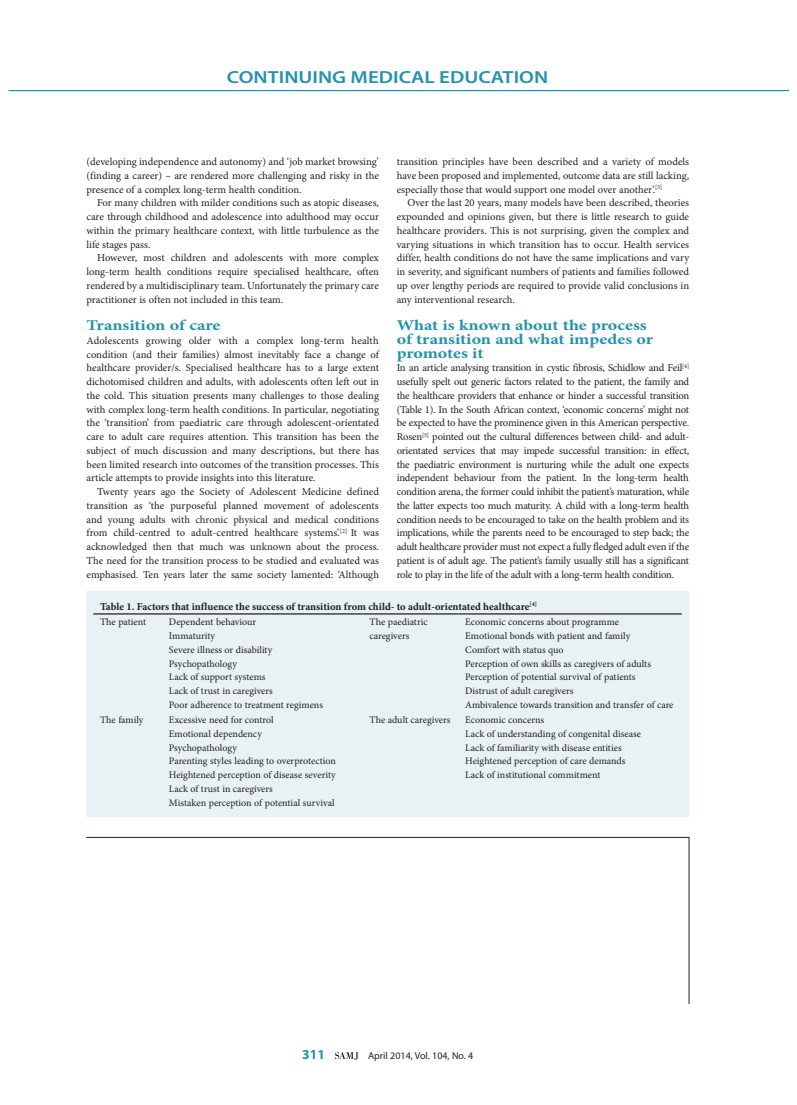
<style>
.page{position:relative;width:797px;height:1105px;background:#fff}
.page>*{position:absolute;margin:0;border:0;box-sizing:border-box;transform-origin:0 0}
.t1{font:600 17.5px "Myriad Pro";color:#2392ae;scale:1.2 1}
.t2{font:700 15px/13.8px "Minion Pro";letter-spacing:-.005em;color:#2392ae;scale:1.2 1}
.t3{font:700 13.75px "Myriad Pro";color:#2392ae}
.t4{font:10.62px/13.8px "Minion Pro";letter-spacing:-.005em;color:#231f20;text-align:justify}
.t5{font:700 10.62px "Minion Pro";color:#231f20}
.t6{font:10px/13.8px "Minion Pro";color:#231f20}
.t7{font:10px "Myriad Pro";color:#231f20}
</style>
<div class="page">
<hr style="left:9px;top:90px;width:779px;height:1px;background:#2392ae">
<svg style="left:86px;top:837px;width:603px;height:167px"></svg>
<svg style="left:335px;top:1052px;width:23px;height:8px"></svg>
<div style="left:86px;top:591px;width:603px;height:226px;background:#e8f1f4"></div>
<hr style="left:93px;top:613px;width:69px;height:1px;background:#231f20">
<hr style="left:162px;top:613px;width:201px;height:1px;background:#231f20">
<hr style="left:363px;top:613px;width:95px;height:1px;background:#231f20">
<hr style="left:458px;top:613px;width:224px;height:1px;background:#231f20">
<h1 class="t1" style="left:227px;top:66px;width:269px">CONTINUING MEDICAL EDUCATION</h1>
<p class="t4" style="left:86px;top:155px;width:294px">(developing independence and autonomy) and ‘job market browsing’ (finding a career) – are rendered more challenging and risky in the presence of a complex long-term health condition.</p>
<p class="t4" style="left:86px;top:196px;width:294px;text-indent:11px">For many children with milder conditions such as atopic diseases, care through childhood and adolescence into adulthood may occur within the primary healthcare context, with little turbulence as the life stages pass.</p>
<p class="t4" style="left:86px;top:251px;width:294px;text-indent:11px">However, most children and adolescents with more complex long-term health conditions require specialised healthcare, often rendered by a multidisciplinary team. Unfortunately the primary care practitioner is often not included in this team.</p>
<h2 class="t2" style="left:86px;top:318px;width:113px">Transition of care</h2>
<p class="t4" style="left:86px;top:334px;width:294px">Adolescents growing older with a complex long-term health condition (and their families) almost inevitably face a change of healthcare provider/s. Specialised healthcare has to a large extent dichotomised children and adults, with adolescents often left out in the cold. This situation presents many challenges to those dealing with complex long-term health conditions. In particular, negotiating the ‘transition’ from paediatric care through adolescent-orientated care to adult care requires attention. This transition has been the subject of much discussion and many descriptions, but there has been limited research into outcomes of the transition processes. This article attempts to provide insights into this literature.</p>
<p class="t4" style="left:86px;top:485px;width:294px;text-indent:11px">Twenty years ago the Society of Adolescent Medicine defined transition as ‘the purposeful planned movement of adolescents and young adults with chronic physical and medical conditions from child-centred to adult-centred healthcare systems’.<sup>[2]</sup> It was acknowledged then that much was unknown about the process.<br>The need for the transition process to be studied and evaluated was emphasised. Ten years later the same society lamented: ‘Although</p>
<p class="t4" style="left:397px;top:155px;width:294px">transition principles have been described and a variety of models have been proposed and implemented, outcome data are still lacking, especially those that would support one model over another’.<sup>[3]</sup></p>
<p class="t4" style="left:397px;top:196px;width:294px;text-indent:11px">Over the last 20 years, many models have been described, theories expounded and opinions given, but there is little research to guide healthcare providers. This is not surprising, given the complex and varying situations in which transition has to occur. Health services differ, health conditions do not have the same implications and vary in severity, and significant numbers of patients and families followed up over lengthy periods are required to provide valid conclusions in any interventional research.</p>
<h2 class="t2" style="left:397px;top:318px;width:215px">What is known about the process of transition and what impedes or promotes it</h2>
<p class="t4" style="left:397px;top:361px;width:294px">In an article analysing transition in cystic fibrosis, Schidlow and Feil<sup>[4] </sup>usefully spelt out generic factors related to the patient, the family and the healthcare providers that enhance or hinder a successful transition (Table 1). In the South African context, ‘economic concerns’ might not be expected to have the prominence given in this American perspective.<br>Rosen<sup>[5]</sup> pointed out the cultural differences between child- and adult&shy;orientated services that may impede successful transition: in effect, the paediatric environment is nurturing while the adult one expects independent behaviour from the patient. In the long-term health condition arena, the former could inhibit the patient’s maturation, while the latter expects too much maturity. A child with a long-term health condition needs to be encouraged to take on the health problem and its implications, while the parents need to be encouraged to step back; the adult healthcare provider must not expect a fully fledged adult even if the patient is of adult age. The patient’s family usually still has a significant role to play in the life of the adult with a long-term health condition.</p>
<p class="t5" style="left:100px;top:599px;width:438px">Table 1. Factors that influence the success of transition from child- to adult-orientated healthcare<sup>[4]</sup></p>
<p class="t6" style="left:100px;top:615px;width:48px">The patient</p>
<p class="t6" style="left:169px;top:615px;width:156px">Dependent behaviour<br>Immaturity<br>Severe illness or disability<br>Psychopathology<br>Lack of support systems<br>Lack of trust in caregivers<br>Poor adherence to treatment regimens</p>
<p class="t6" style="left:369px;top:615px;width:60px">The paediatric caregivers</p>
<p class="t6" style="left:465px;top:615px;width:210px">Economic concerns about programme<br>Emotional bonds with patient and family<br>Comfort with status quo<br>Perception of own skills as caregivers of adults Perception of potential survival of patients<br>Distrust of adult caregivers<br>Ambivalence towards transition and transfer of care</p>
<p class="t6" style="left:100px;top:713px;width:45px">The family</p>
<p class="t6" style="left:169px;top:713px;width:168px">Excessive need for control<br>Emotional dependency<br>Psychopathology<br>Parenting styles leading to overprotection<br>Heightened perception of disease severity<br>Lack of trust in caregivers<br>Mistaken perception of potential survival</p>
<p class="t6" style="left:369px;top:713px;width:82px">The adult caregivers</p>
<p class="t6" style="left:465px;top:713px;width:177px">Economic concerns<br>Lack of understanding of congenital disease Lack of familiarity with disease entities Heightened perception of care demands Lack of institutional commitment</p>
<p class="t3" style="left:302px;top:1045px;width:24px">311</p>
<p class="t7" style="left:368px;top:1049px;width:107px">April 2014, Vol. 104, No. 4</p>
</div>
